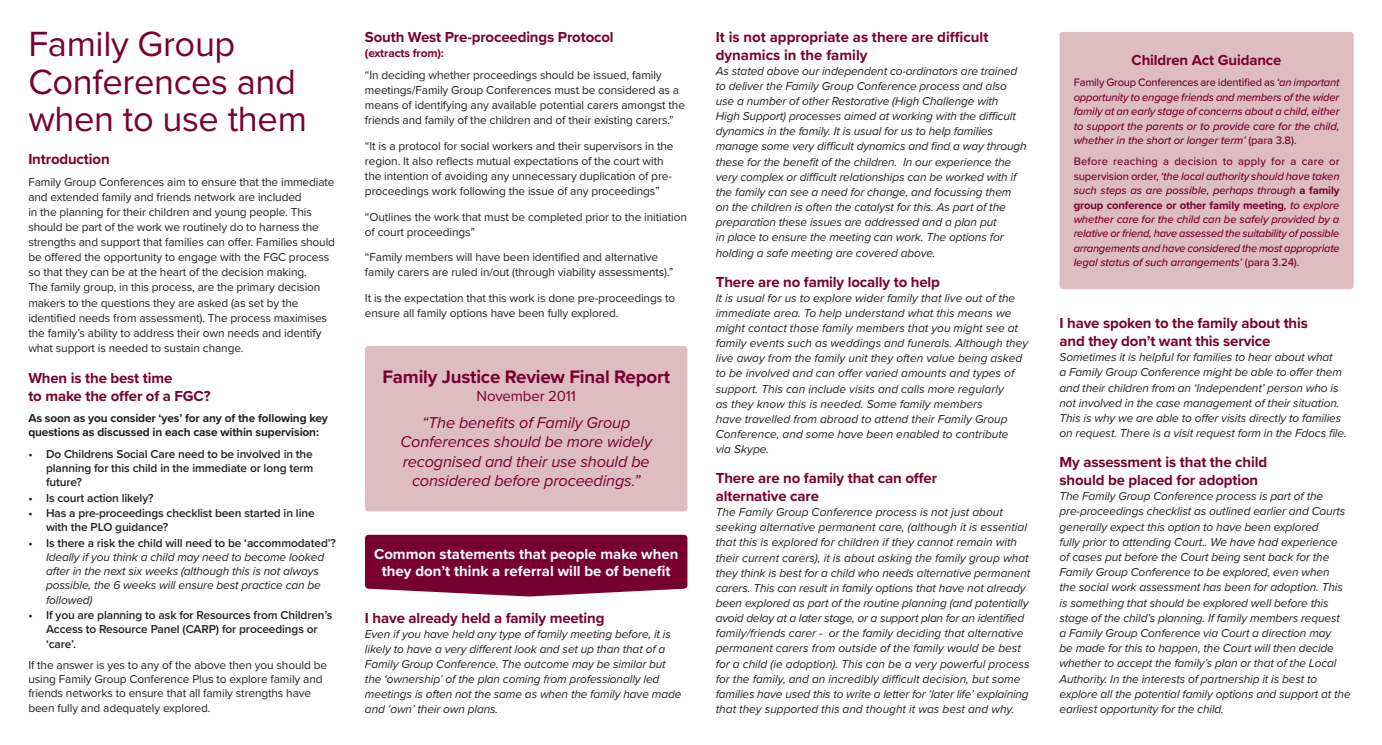
<style>
.page{position:relative;width:1382px;height:745px;background:#fff}
.page>*{position:absolute;margin:0;border:0;box-sizing:border-box;transform-origin:0 0}
.t1{font:36.25px/37.5px "Proxima Nova";letter-spacing:-.01em;color:#780031}
.t2{font:700 18.75px "Proxima Nova";letter-spacing:-.01em;color:#780031}
.t3{font:italic 16.25px/19.5px "Proxima Nova";letter-spacing:-.01em;color:#780031;text-align:center}
.t4{font:700 15px/17.6px "Proxima Nova";letter-spacing:-.01em;color:#780031}
.t5{font:700 15px/17.5px "Proxima Nova";color:#fff;text-align:center}
.t6{font:15px "Proxima Nova";letter-spacing:-.01em;color:#780031}
.t7{font:italic 11.88px/15.1px "Proxima Nova";letter-spacing:-.01em;color:#231f20}
.t8{font:11.88px/15px "Proxima Nova";letter-spacing:-.01em;color:#231f20}
.t9{font:600 11.88px/14.2px "Proxima Nova";letter-spacing:-.01em;color:#231f20}
.t10{font:700 11.88px/14.2px "Proxima Nova";letter-spacing:-.01em;color:#231f20}
.t11{font:700 11.88px "Proxima Nova";letter-spacing:-.01em;color:#780031}
.t12{font:italic 500 11.25px/14.4px "Proxima Nova";letter-spacing:-.01em;color:#780031;text-align:justify}
.s1{font-style:normal}
.s2{font-weight:700;font-style:normal}
</style>
<div class="page">
<div style="left:365px;top:534px;width:322px;height:54px;background:#780031;border-radius:4px"></div>
<div style="left:1059px;top:32px;width:295px;height:257px;background:#debdc2;border-radius:4px"></div>
<div style="left:365px;top:345px;width:322px;height:166px;background:#debdc2;border-radius:4px"></div>
<h1 class="t1" style="left:28px;top:24px;width:280px">Family Group<br>Conferences and when to use them</h1>
<p class="t4" style="left:28px;top:150px;width:83px">Introduction</p>
<p class="t8" style="left:28px;top:174px;width:308px">Family Group Conferences aim to ensure that the immediate and extended family and friends network are included<br>in the planning for their children and young people. This should be part of the work we routinely do to harness the strengths and support that families can offer. Families should be offered the opportunity to engage with the FGC process so that they can be at the heart of the decision making.<br>The family group, in this process, are the primary decision makers to the questions they are asked (as set by the identified needs from assessment). The process maximises the family’s ability to address their own needs and identify what support is needed to sustain change.</p>
<p class="t4" style="left:28px;top:369px;width:184px">When is the best time<br>to make the offer of a FGC?</p>
<p class="t10" style="left:28px;top:410px;width:301px">As soon as you consider ‘yes’ for any of the following key questions as discussed in each case within supervision:</p>
<p class="t9" style="left:46px;top:446px;width:269px;text-align:justify;text-indent:-18px">• Do Childrens Social Care need to be involved in the planning for this child in the immediate or long term future?</p>
<p class="t9" style="left:28px;top:490px;width:127px">• Is court action likely?</p>
<p class="t9" style="left:46px;top:505px;width:270px;text-indent:-18px">• Has a pre-proceedings checklist been started in line with the PLO guidance?</p>
<p class="t9" style="left:28px;top:535px;width:309px">• Is there a risk the child will need to be ‘accommodated’?</p>
<p class="t7" style="left:46px;top:549px;width:280px;line-height:14.2px">Ideally if you think a child may need to become looked after in the next six weeks (although this is not always possible, the 6 weeks will ensure best practice can be followed)</p>
<p class="t9" style="left:46px;top:607px;width:288px;text-indent:-18px">• If you are planning to ask for Resources from Children’s<br>Access to Resource Panel (CARP) for proceedings or ‘care’.</p>
<p class="t8" style="left:28px;top:656px;width:300px;line-height:14.5px">If the answer is yes to any of the above then you should be using Family Group Conference Plus to explore family and friends networks to ensure that all family strengths have been fully and adequately explored.</p>
<p class="t4" style="left:365px;top:28px;width:250px">South West Pre-proceedings Protocol</p>
<p class="t11" style="left:365px;top:44px;width:80px">(extracts from):</p>
<p class="t8" style="left:365px;top:67px;width:322px">“In deciding whether proceedings should be issued, family meetings/Family Group Conferences must be considered as a means of identifying any available potential carers amongst the friends and family of the children and of their existing carers.”</p>
<p class="t8" style="left:365px;top:138px;width:310px">“It is a protocol for social workers and their supervisors in the region. It also reflects mutual expectations of the court with the intention of avoiding any unnecessary duplication of pre&shy;proceedings work following the issue of any proceedings”</p>
<p class="t8" style="left:365px;top:208px;width:323px">“Outlines the work that must be completed prior to the initiation of court proceedings”</p>
<p class="t8" style="left:365px;top:249px;width:310px">“Family members will have been identified and alternative family carers are ruled in/out (through viability assessments).”</p>
<p class="t8" style="left:365px;top:290px;width:312px">It is the expectation that this work is done pre-proceedings to ensure all family options have been fully explored.</p>
<h2 class="t2" style="left:382px;top:362px;width:289px">Family Justice Review Final Report</h2>
<p class="t6" style="left:476px;top:384px;width:101px">November 2011</p>
<h3 class="t3" style="left:400px;top:411px;width:253px">“The benefits of Family Group Conferences should be more widely recognised and their use should be considered before proceedings.”</h3>
<p class="t5" style="left:374px;top:544px;width:306px">Common statements that people make when they don’t think a referral will be of benefit</p>
<p class="t4" style="left:365px;top:608px;width:241px">I have already held a family meeting</p>
<p class="t7" style="left:365px;top:625px;width:318px">Even if you have held any type of family meeting before, it is likely to have a very different look and set up than that of a Family Group Conference. The outcome may be similar but the ‘ownership’ of the plan coming from professionally led meetings is often not the same as when the family have made and ‘own’ their own plans.</p>
<p class="t4" style="left:716px;top:28px;width:274px">It is not appropriate as there are difficult dynamics in the family</p>
<p class="t7" style="left:716px;top:63px;width:312px">As stated above our independent co-ordinators are trained to deliver the Family Group Conference process and also use a number of other Restorative (High Challenge with<br>High Support) processes aimed at working with the difficult dynamics in the family. It is usual for us to help families manage some very difficult dynamics and find a way through these for the benefit of the children. In our experience the very complex or difficult relationships can be worked with if the family can see a need for change, and focussing them on the children is often the catalyst for this. As part of the preparation these issues are addressed and a plan put<br>in place to ensure the meeting can work. The options for holding a safe meeting are covered above.</p>
<p class="t4" style="left:716px;top:272px;width:226px">There are no family locally to help</p>
<p class="t7" style="left:716px;top:289px;width:314px">It is usual for us to explore wider family that live out of the immediate area. To help understand what this means we might contact those family members that you might see at family events such as weddings and funerals. Although they live away from the family unit they often value being asked to be involved and can offer varied amounts and types of support. This can include visits and calls more regularly<br>as they know this is needed. Some family members<br>have travelled from abroad to attend their Family Group Conference, and some have been enabled to contribute<br>via Skype.</p>
<p class="t4" style="left:716px;top:469px;width:223px">There are no family that can offer alternative care</p>
<p class="t7" style="left:716px;top:503px;width:316px">The Family Group Conference process is not just about seeking alternative permanent care, (although it is essential that this is explored for children if they cannot remain with their current carers), it is about asking the family group what they think is best for a child who needs alternative permanent carers. This can result in family options that have not already been explored as part of the routine planning (and potentially avoid delay at a later stage, or a support plan for an identified family/friends carer - or the family deciding that alternative permanent carers from outside of the family would be best for a child (ie adoption). This can be a very powerful process for the family, and an incredibly difficult decision, but some families have used this to write a letter for ‘later life’ explaining that they supported this and thought it was best and why.</p>
<p class="t4" style="left:1132px;top:51px;width:151px">Children Act Guidance</p>
<p class="t12" style="left:1074px;top:75px;width:267px"><span class="s1">Family Group Conferences are identified as</span> ‘an important opportunity to engage friends and members of the wider family at an early stage of concerns about a child, either to support the parents or to provide care for the child, whether in the short or longer term’ <span class="s1">(para 3.8).</span></p>
<p class="t12" style="left:1074px;top:154px;width:267px"><span class="s1">Before reaching a decision to apply for a care or supervision order,</span> ‘the local authority should have taken such steps as are possible, perhaps through <span class="s2">a family group conference or other family meeting</span>, to explore whether care for the child can be safely provided by a relative or friend, have assessed the suitability of possible arrangements and have considered the most appropriate legal status of such arrangements’ <span class="s1">(para 3.24).</span></p>
<p class="t4" style="left:1059px;top:314px;width:250px">I have spoken to the family about this and they don’t want this service</p>
<p class="t7" style="left:1059px;top:349px;width:289px">Sometimes it is helpful for families to hear about what<br>a Family Group Conference might be able to offer them and their children from an ‘Independent’ person who is not involved in the case management of their situation.<br>This is why we are able to offer visits directly to families on request. There is a visit request form in the Fdocs file.</p>
<p class="t4" style="left:1059px;top:453px;width:209px">My assessment is that the child should be placed for adoption</p>
<p class="t7" style="left:1059px;top:487px;width:293px">The Family Group Conference process is part of the pre-proceedings checklist as outlined earlier and Courts generally expect this option to have been explored<br>fully prior to attending Court.. We have had experience of cases put before the Court being sent back for the Family Group Conference to be explored, even when<br>the social work assessment has been for adoption. This is something that should be explored well before this stage of the child’s planning. If family members request<br>a Family Group Conference via Court a direction may<br>be made for this to happen, the Court will then decide whether to accept the family’s plan or that of the Local Authority. In the interests of partnership it is best to explore all the potential family options and support at the earliest opportunity for the child.</p>
</div>
